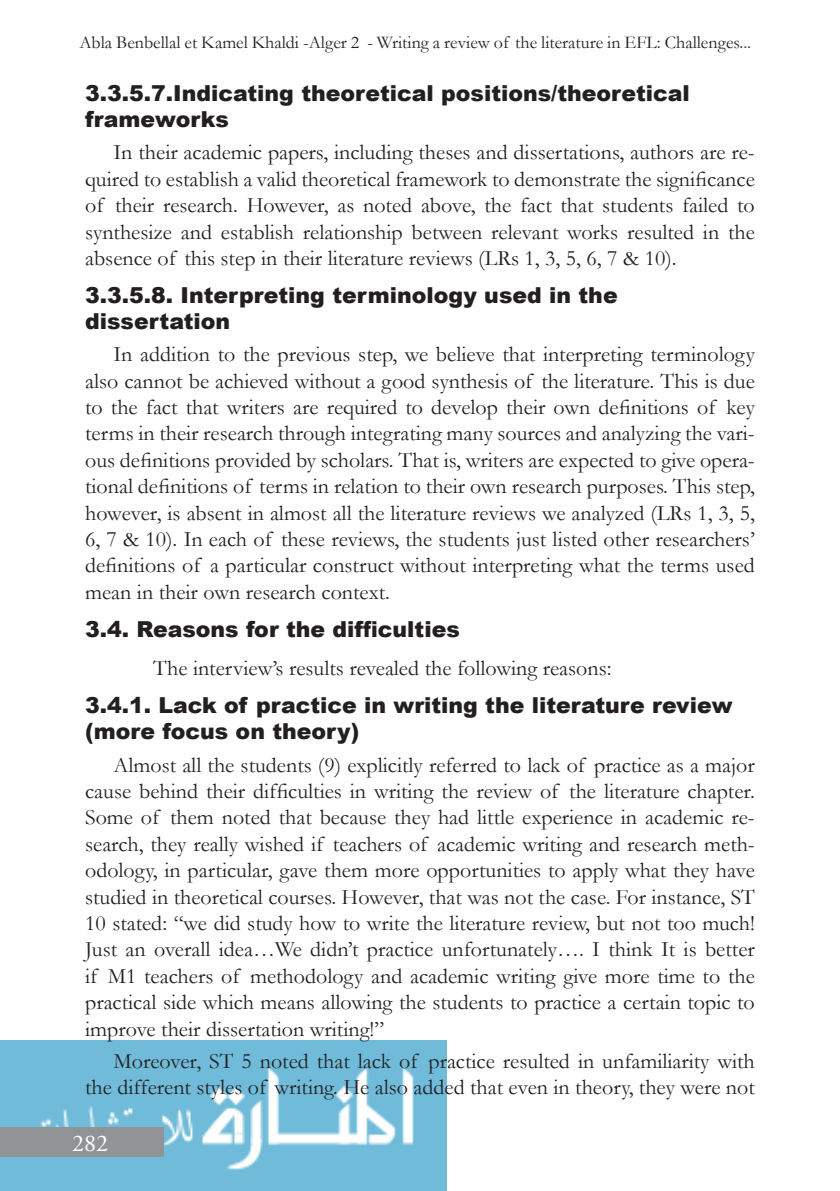
<style>
.page{position:relative;width:840px;height:1191px;background:#fff}
.page>*{position:absolute;margin:0;border:0;box-sizing:border-box;transform-origin:0 0}
.t1{font:24px "Adobe Garamond Pro";color:#fff}
.Normal-fr{font:22px/26.4px "Garamond";color:#231f20;text-align:justify}
.Titre_2{font:900 22px/26.4px "Arial";color:#231f20}
.Paragraphe_de_liste{font:22px "Garamond";color:#231f20}
.t2{font:18px "Garamond";color:#231f20}
</style>
<div class="page">
<img style="left:0;top:1041px;width:446px;height:150px">
<div style="left:0;top:1127px;width:163px;height:30px;background:#919396"></div>
<p class="t2" style="left:79px;top:32px;width:673px">Abla Benbellal et Kamel Khaldi -Alger 2 - Writing a review of the literature in EFL: Challenges...</p>
<p class="Titre_2" style="left:85px;top:79px;width:606px">3.3.5.7.Indicating theoretical positions/theoretical frameworks</p>
<p class="Normal-fr" style="left:85px;top:139px;width:671px;text-indent:28px">In their academic papers, including theses and dissertations, authors are re&shy;quired to establish a valid theoretical framework to demonstrate the significance of their research. However, as noted above, the fact that students failed to synthesize and establish relationship between relevant works resulted in the absence of this step in their literature reviews (LRs 1, 3, 5, 6, 7 &amp; 10).</p>
<p class="Titre_2" style="left:85px;top:281px;width:533px">3.3.5.8. Interpreting terminology used in the dissertation</p>
<p class="Normal-fr" style="left:85px;top:341px;width:671px;text-indent:28px">In addition to the previous step, we believe that interpreting terminology also cannot be achieved without a good synthesis of the literature. This is due to the fact that writers are required to develop their own definitions of key terms in their research through integrating many sources and analyzing the vari&shy;ous definitions provided by scholars. That is, writers are expected to give opera&shy;tional definitions of terms in relation to their own research purposes. This step, however, is absent in almost all the literature reviews we analyzed (LRs 1, 3, 5, 6, 7 &amp; 10). In each of these reviews, the students just listed other researchers’ definitions of a particular construct without interpreting what the terms used mean in their own research context.</p>
<p class="Titre_2" style="left:85px;top:615px;width:376px">3.4. Reasons for the difficulties</p>
<p class="Paragraphe_de_liste" style="left:153px;top:655px;width:459px">The interview’s results revealed the following reasons:</p>
<p class="Titre_2" style="left:85px;top:691px;width:648px">3.4.1. Lack of practice in writing the literature review (more focus on theory)</p>
<p class="Normal-fr" style="left:85px;top:751px;width:671px;text-indent:28px">Almost all the students (9) explicitly referred to lack of practice as a major cause behind their difficulties in writing the review of the literature chapter.<br>Some of them noted that because they had little experience in academic re&shy;search, they really wished if teachers of academic writing and research meth&shy;odology, in particular, gave them more opportunities to apply what they have studied in theoretical courses. However, that was not the case. For instance, ST 10 stated: “we did study how to write the literature review, but not too much!<br>Just an overall idea…We didn’t practice unfortunately…. I think It is better if M1 teachers of methodology and academic writing give more time to the practical side which means allowing the students to practice a certain topic to improve their dissertation writing!”</p>
<p class="Normal-fr" style="left:85px;top:1047px;width:671px;text-align:right">Moreover, ST 5 noted that lack of practice resulted in unfamiliarity with the different styles of writing. He also added that even in theory, they were not</p>
<p class="t1" style="left:72px;top:1128px;width:37px">282</p>
</div>
